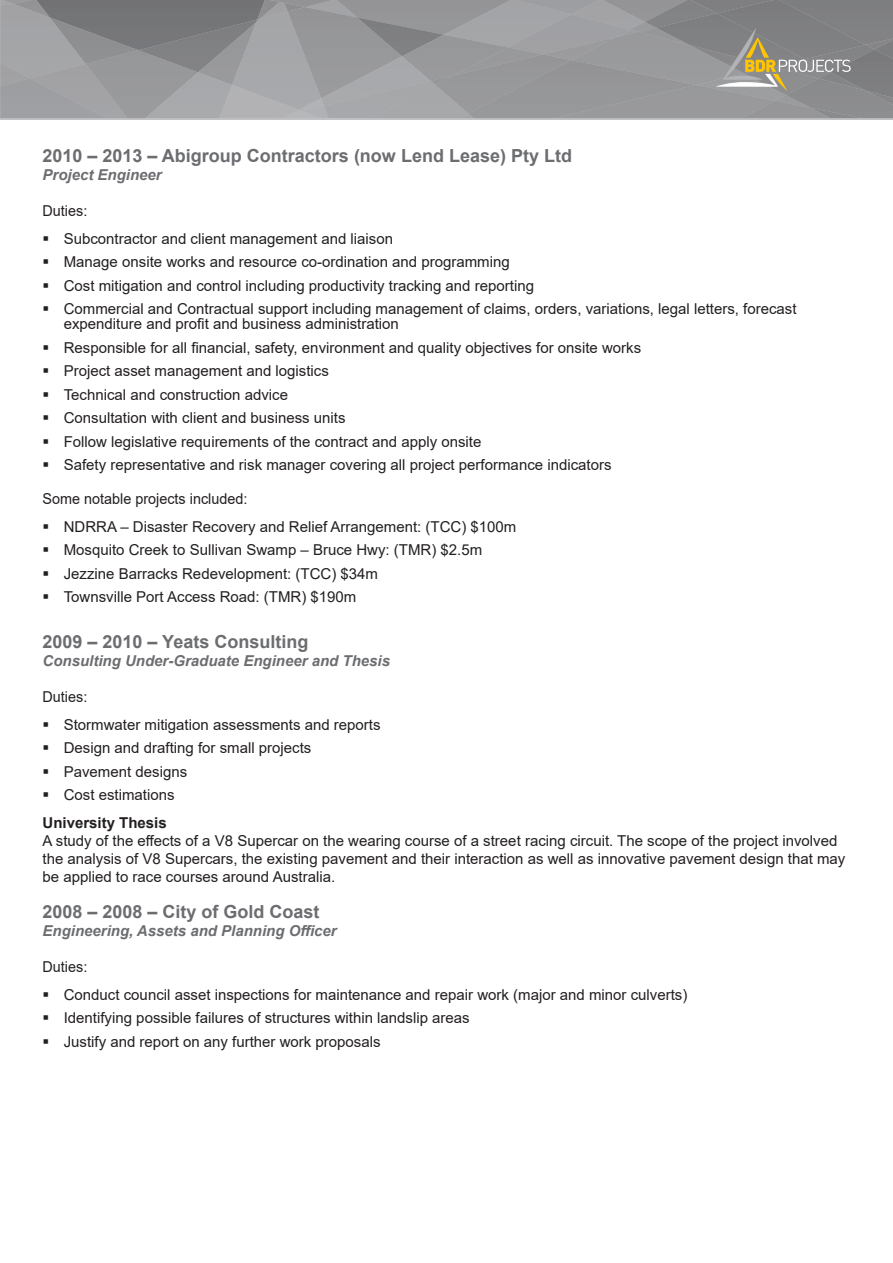
<style>
.page{position:relative;width:893px;height:1263px;background:#fff}
.page>*{position:absolute;margin:0;border:0;box-sizing:border-box;transform-origin:0 0}
.CV_company_heading{font:700 18px "Arial";color:#6c6d70}
.t1{font:15px/18px "Arial";color:#231f20}
.CV_job_position_head{font:italic 700 15px "Arial";color:#6c6d70}
.t2{font:15px "Arial";color:#231f20;scale:.96 1}
.t3{font:700 15px "Arial";color:#231f20}
</style>
<div class="page">
<svg style="left:0;top:0;width:893px;height:118px;background:#959597"></svg>
<p class="CV_company_heading" style="left:43px;top:143px;width:531px">2010 – 2013 – Abigroup Contractors (now Lend Lease) Pty Ltd</p>
<p class="CV_job_position_head" style="left:43px;top:165px;width:121px">Project Engineer</p>
<p class="t2" style="left:43px;top:200px;width:48px">Duties:</p>
<p class="t1" style="left:64px;top:229px;width:331px">Subcontractor and client management and liaison</p>
<p class="t1" style="left:64px;top:253px;width:448px">Manage onsite works and resource co-ordination and programming</p>
<p class="t1" style="left:64px;top:276px;width:472px">Cost mitigation and control including productivity tracking and reporting</p>
<p class="t1" style="left:64px;top:301px;width:734px;line-height:15px">Commercial and Contractual support including management of claims, orders, variations, legal letters, forecast expenditure and profit and business administration</p>
<p class="t1" style="left:64px;top:338px;width:579px">Responsible for all financial, safety, environment and quality objectives for onsite works</p>
<p class="t1" style="left:64px;top:362px;width:267px">Project asset management and logistics</p>
<p class="t1" style="left:64px;top:385px;width:226px">Technical and construction advice</p>
<p class="t1" style="left:64px;top:409px;width:283px">Consultation with client and business units</p>
<p class="t1" style="left:64px;top:432px;width:419px">Follow legislative requirements of the contract and apply onsite</p>
<p class="t1" style="left:64px;top:456px;width:549px">Safety representative and risk manager covering all project performance indicators</p>
<p class="t2" style="left:43px;top:488px;width:215px">Some notable projects included:</p>
<p class="t1" style="left:64px;top:517px;width:454px">NDRRA – Disaster Recovery and Relief Arrangement: (TCC) $100m</p>
<p class="t1" style="left:64px;top:541px;width:420px">Mosquito Creek to Sullivan Swamp – Bruce Hwy: (TMR) $2.5m</p>
<p class="t1" style="left:64px;top:564px;width:316px">Jezzine Barracks Redevelopment: (TCC) $34m</p>
<p class="t1" style="left:64px;top:588px;width:294px">Townsville Port Access Road: (TMR) $190m</p>
<p class="CV_company_heading" style="left:43px;top:629px;width:267px">2009 – 2010 – Yeats Consulting</p>
<p class="CV_job_position_head" style="left:43px;top:651px;width:349px">Consulting Under-Graduate Engineer and Thesis</p>
<p class="t2" style="left:43px;top:686px;width:48px">Duties:</p>
<p class="t1" style="left:64px;top:715px;width:318px">Stormwater mitigation assessments and reports</p>
<p class="t1" style="left:64px;top:739px;width:249px">Design and drafting for small projects</p>
<p class="t1" style="left:64px;top:762px;width:125px">Pavement designs</p>
<p class="t1" style="left:64px;top:786px;width:112px">Cost estimations</p>
<p class="t3" style="left:43px;top:812px;width:126px">University Thesis</p>
<p class="t1" style="left:43px;top:832px;width:804px">A study of the effects of a V8 Supercar on the wearing course of a street racing circuit. The scope of the project involved the analysis of V8 Supercars, the existing pavement and their interaction as well as innovative pavement design that may be applied to race courses around Australia.</p>
<p class="CV_company_heading" style="left:43px;top:899px;width:279px">2008 – 2008 – City of Gold Coast</p>
<p class="CV_job_position_head" style="left:43px;top:921px;width:296px">Engineering, Assets and Planning Officer</p>
<p class="t2" style="left:43px;top:956px;width:48px">Duties:</p>
<p class="t1" style="left:64px;top:985px;width:625px">Conduct council asset inspections for maintenance and repair work (major and minor culverts)</p>
<p class="t1" style="left:64px;top:1009px;width:407px">Identifying possible failures of structures within landslip areas</p>
<p class="t1" style="left:64px;top:1032px;width:318px">Justify and report on any further work proposals</p>
</div>
